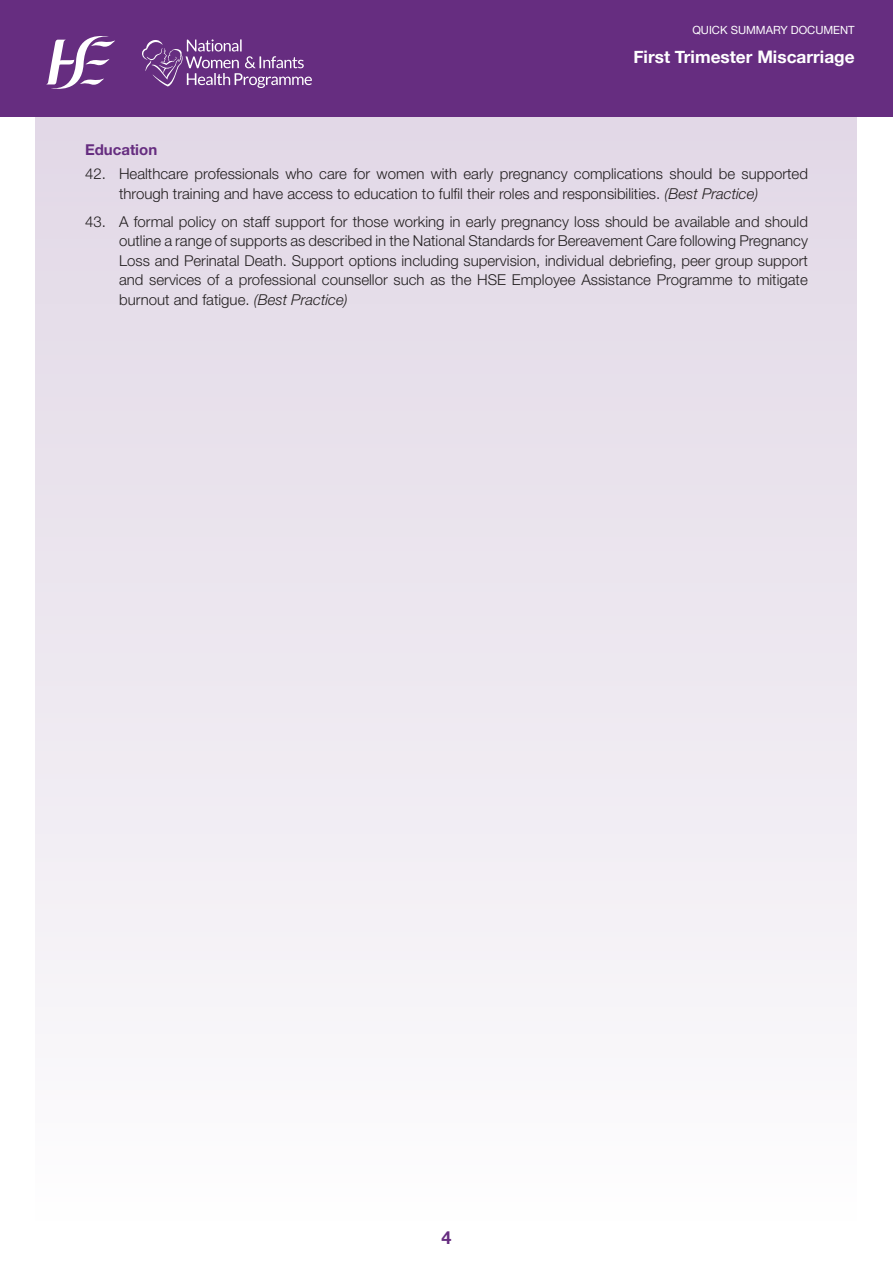
<style>
.page{position:relative;width:893px;height:1263px;background:#fff}
.page>*{position:absolute;margin:0;border:0;box-sizing:border-box;transform-origin:0 0}
.t1{font:700 18px "Helvetica Neue";color:#662d80}
.t2{font:700 17.25px "Helvetica Neue";color:#fff}
.t3{font:300 15px/19.5px "Helvetica Neue LT Std";color:#231f20}
.t4{font:700 15px "Helvetica Neue LT Std";color:#662d80}
.t5{font:11.25px "Helvetica Neue";color:#fff}
.s1{font-style:italic}
</style>
<div class="page">
<div style="left:35px;top:38px;width:821px;height:1187px;background:linear-gradient(to bottom,#dfd4e4,#fcfcfd)"></div>
<div style="left:0;top:0;width:893px;height:117px;background:#662d80"></div>
<svg style="left:46px;top:36px;width:69px;height:53px"></svg>
<svg style="left:142px;top:39px;width:170px;height:49px"></svg>
<p class="t5" style="left:692px;top:22px;width:164px">QUICK SUMMARY DOCUMENT</p>
<p class="t2" style="left:633px;top:44px;width:223px">First Trimester Miscarriage</p>
<h3 class="t4" style="left:85px;top:141px;width:74px">Education</h3>
<p class="t3" style="left:119px;top:164px;width:690px;text-indent:-34px">42. Healthcare professionals who care for women with early pregnancy complications should be supported through training and have access to education to fulfil their roles and responsibilities. <span class="s1">(Best Practice)</span></p>
<p class="t3" style="left:119px;top:211px;width:690px;text-align:justify;text-indent:-34px">43. A formal policy on staff support for those working in early pregnancy loss should be available and should outline a range of supports as described in the National Standards for Bereavement Care following Pregnancy Loss and Perinatal Death. Support options including supervision, individual debriefing, peer group support and services of a professional counsellor such as the HSE Employee Assistance Programme to mitigate burnout and fatigue. <span class="s1">(Best Practice)</span></p>
<p class="t1" style="left:441px;top:1223px;width:12px">4</p>
</div>
